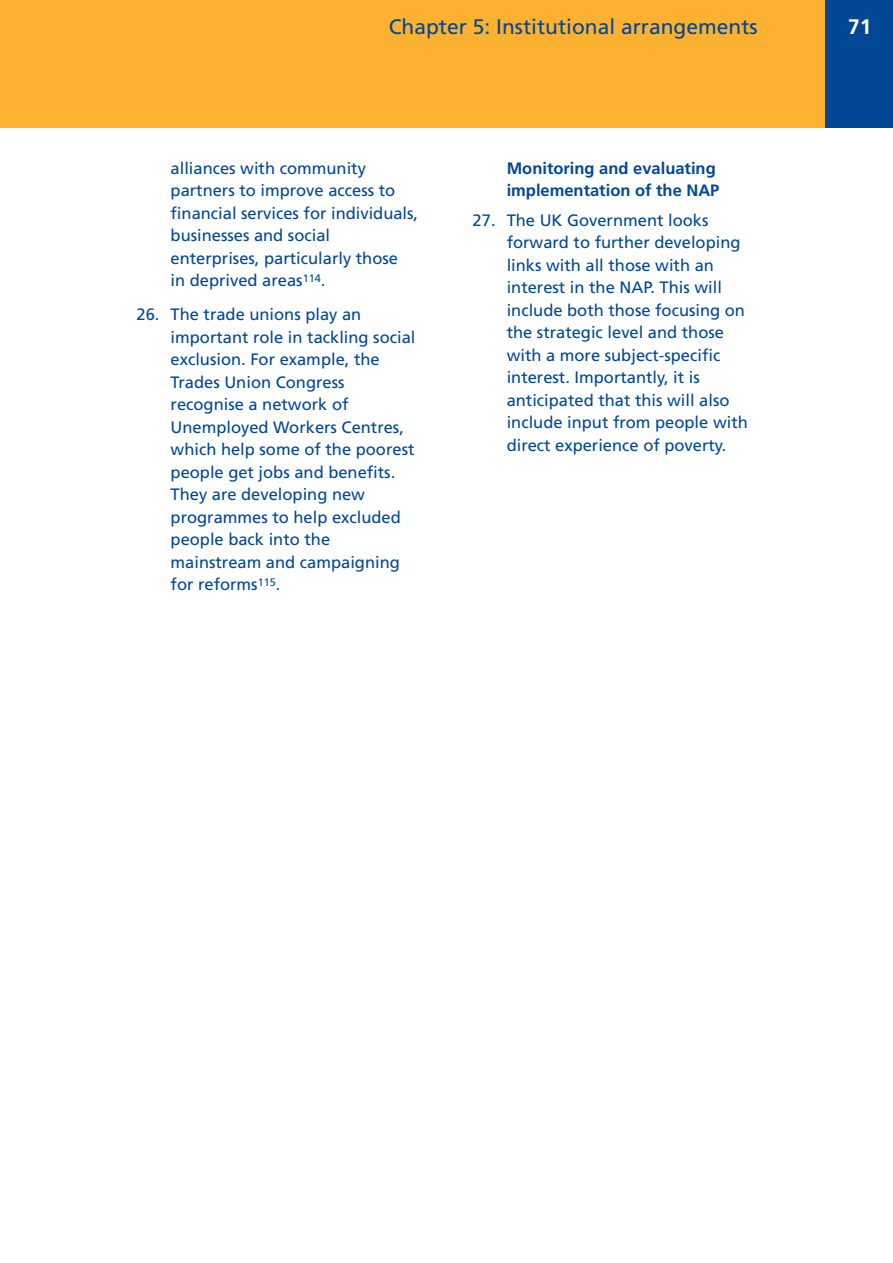
<style>
.page{position:relative;width:893px;height:1263px;background:#fff}
.page>*{position:absolute;margin:0;border:0;box-sizing:border-box;transform-origin:0 0}
.t1{font:21px "Frutiger";color:#004796}
.t2{font:700 21px "Frutiger";color:#fff}
.t3{font:16.5px/22.5px "Frutiger";color:#004796}
.t4{font:700 16.5px/22.5px "Frutiger";color:#004796}
</style>
<div class="page">
<div style="left:0;top:0;width:892px;height:128px;background:#fcb131"></div>
<div style="left:825px;top:0;width:67px;height:128px;background:#004796"></div>
<p class="t1" style="left:389px;top:19px;width:370px">Chapter 5: Institutional arrangements</p>
<p class="t3" style="left:170px;top:158px;width:249px">alliances with community partners to improve access to financial services for individuals, businesses and social enterprises, particularly those<br>in deprived areas<sup>114</sup>.</p>
<p class="t3" style="left:170px;top:304px;width:246px;text-indent:-34px">26. The trade unions play an important role in tackling social exclusion. For example, the<br>Trades Union Congress recognise a network of<br>Unemployed Workers Centres, which help some of the poorest people get jobs and benefits.<br>They are developing new programmes to help excluded people back into the mainstream and campaigning for reforms<sup>115</sup>.</p>
<p class="t4" style="left:506px;top:158px;width:214px">Monitoring and evaluating implementation of the NAP</p>
<p class="t3" style="left:506px;top:210px;width:243px;text-indent:-34px">27. The UK Government looks forward to further developing links with all those with an interest in the NAP. This will include both those focusing on the strategic level and those with a more subject-specific interest. Importantly, it is anticipated that this will also include input from people with direct experience of poverty.</p>
<p class="t2" style="left:848px;top:18px;width:25px">71</p>
</div>
